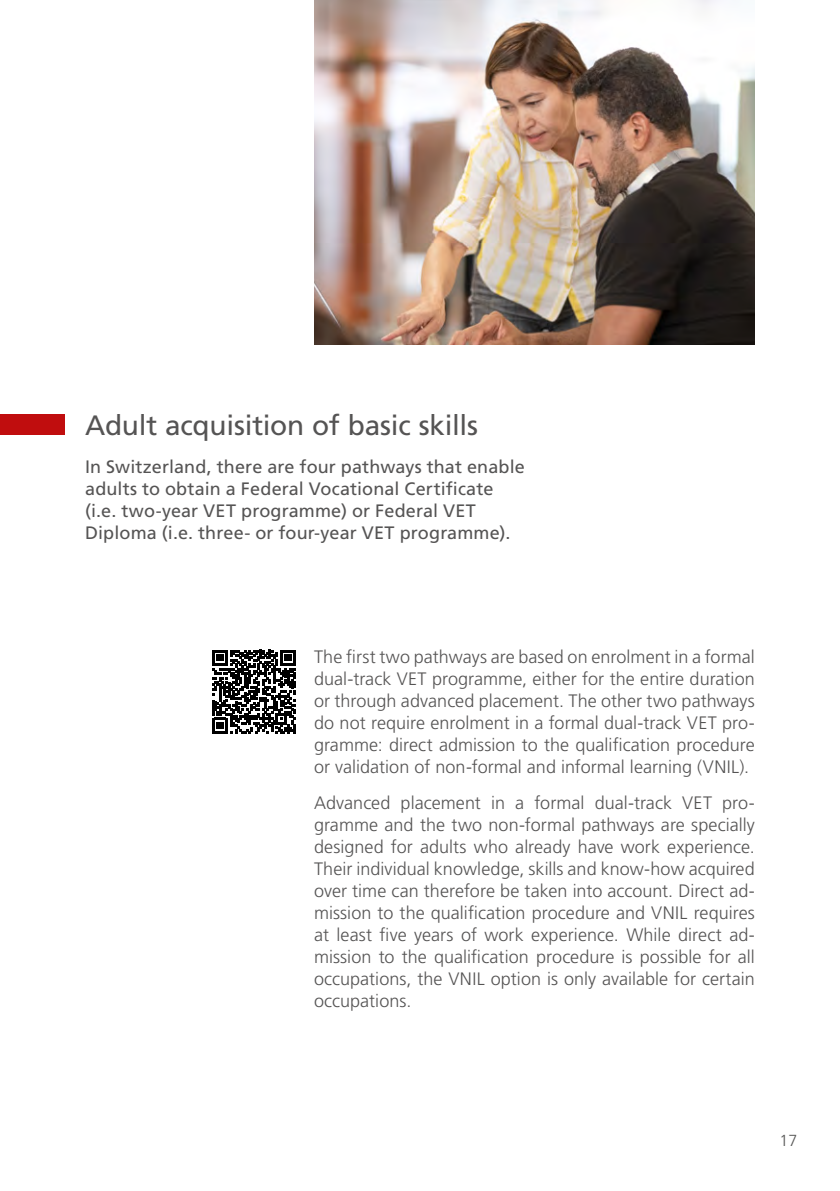
<style>
.page{position:relative;width:840px;height:1191px;background:#fff}
.page>*{position:absolute;margin:0;border:0;box-sizing:border-box;transform-origin:0 0}
.t1{font:28px "Frutiger LT Std";letter-spacing:-.01em;color:#555454}
.t2{font:300 18px/22px "Frutiger LT Std";color:#555454;text-align:justify}
.t3{font:18px/22px "Frutiger LT Std";letter-spacing:.005em;color:#555454}
.t4{font:300 16px "Frutiger LT Std";color:#575756}
</style>
<div class="page">
<div style="left:0;top:414px;width:64px;height:21px;background:#c00d0e"></div>
<img style="left:314px;top:0;width:440px;height:344px">
<svg style="left:212px;top:650px;width:84px;height:83px"></svg>
<h1 class="t1" style="left:85px;top:409px;width:394px">Adult acquisition of basic skills</h1>
<p class="t3" style="left:85px;top:456px;width:441px">In Switzerland, there are four pathways that enable adults to obtain a Federal Vocational Certificate (i.e. two-year VET programme) or Federal VET Diploma (i.e. three- or four-year VET programme).</p>
<p class="t2" style="left:314px;top:646px;width:442px">The first two pathways are based on enrolment in a formal dual-track VET programme, either for the entire duration or through advanced placement. The other two pathways do not require enrolment in a formal dual-track VET pro&shy;gramme: direct admission to the qualification procedure or validation of non-formal and informal learning (VNIL).</p>
<p class="t2" style="left:314px;top:792px;width:442px">Advanced placement in a formal dual-track VET pro&shy;gramme and the two non-formal pathways are specially designed for adults who already have work experience.<br>Their individual knowledge, skills and know-how acquired over time can therefore be taken into account. Direct ad&shy;mission to the qualification procedure and VNIL requires at least five years of work experience. While direct ad&shy;mission to the qualification procedure is possible for all occupations, the VNIL option is only available for certain occupations.</p>
<p class="t4" style="left:779px;top:1131px;width:19px">17</p>
</div>
